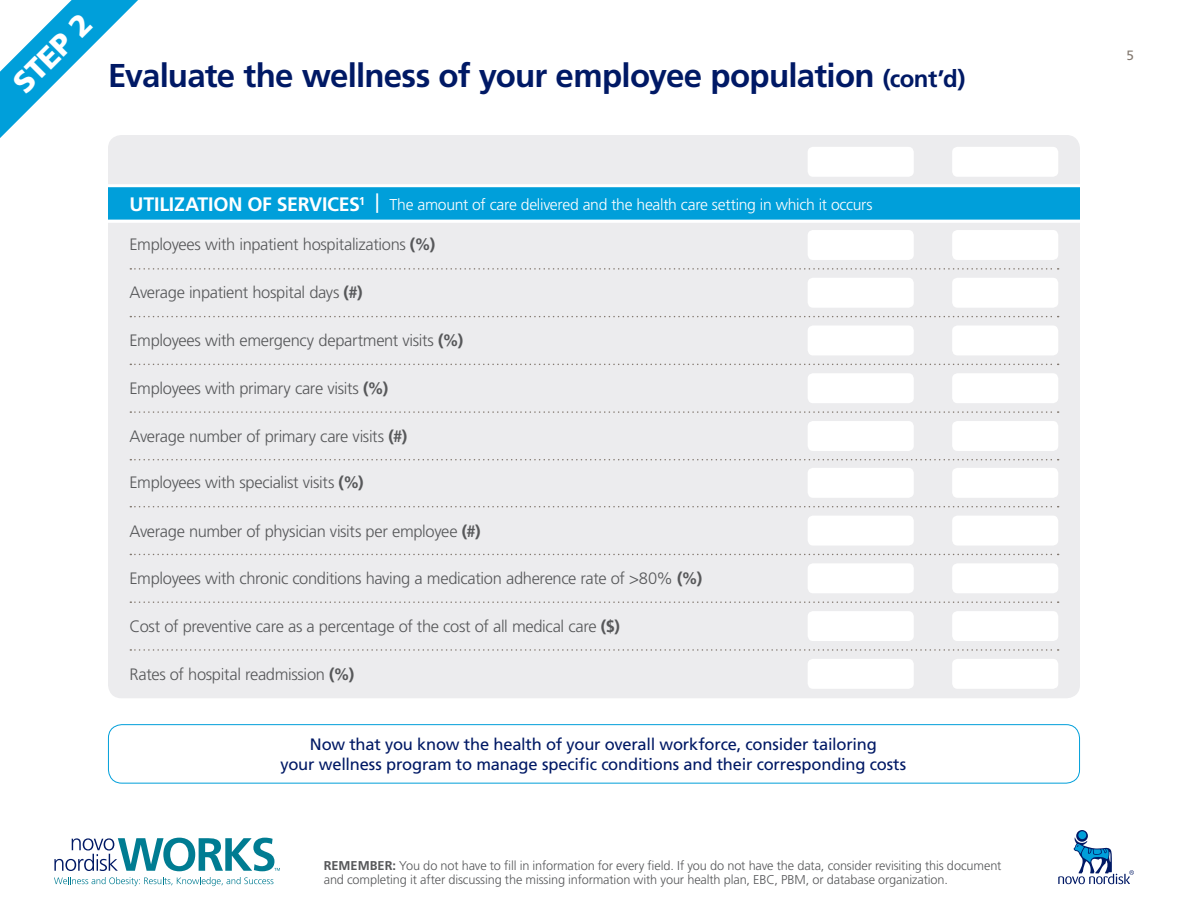
<style>
.page{position:relative;width:1188px;height:918px;background:#fff}
.page>*{position:absolute;margin:0;border:0;box-sizing:border-box;transform-origin:0 0}
.t1{font:700 33px "Frutiger LT Std";letter-spacing:-.02em;color:#001965}
.t2{font:900 30px "Frutiger LT Std";color:#fff}
.t3{font:300 16.5px "Frutiger LT Std";letter-spacing:-.02em;color:#57585a}
.t4{font:16.5px/19.8px "Frutiger LT Std";letter-spacing:-.015em;color:#001965;text-align:center}
.t5{font:300 15.75px "Frutiger LT Std";letter-spacing:-.02em;color:#fff}
.t6{font:13.5px "Frutiger LT Std";color:#82786f}
.t7{font:300 12.75px/14.2px "Frutiger LT Std";letter-spacing:-.01em;color:#57585a}
.s1{font-size:24px}
.s2{font-weight:700;font-size:19.5px}
.s3{font-weight:400;font-size:19.5px}
.s4{font-weight:700}
</style>
<div class="page">
<svg style="left:1076px;top:830px;width:12px;height:12px"></svg>
<div style="left:1078px;top:831px;width:8px;height:8px;background:#009fda;border-radius:50%"></div>
<svg style="left:1058px;top:837px;width:76px;height:47px"></svg>
<svg style="left:54px;top:877px;width:219px;height:9px"></svg>
<svg style="left:54px;top:838px;width:226px;height:33px"></svg>
<svg style="left:0;top:0;width:138px;height:138px"></svg>
<div style="left:108px;top:224px;width:972px;height:474px;background:#ececee"></div>
<svg style="left:130px;top:268px;width:929px;height:2px;background:#d8d6d6"></svg>
<svg style="left:130px;top:506px;width:929px;height:1px"></svg>
<svg style="left:130px;top:316px;width:929px;height:1px"></svg>
<svg style="left:130px;top:554px;width:929px;height:1px"></svg>
<svg style="left:130px;top:364px;width:929px;height:1px"></svg>
<svg style="left:130px;top:601px;width:929px;height:2px;background:#d8d6d6"></svg>
<svg style="left:130px;top:411px;width:929px;height:2px;background:#d8d6d6"></svg>
<svg style="left:130px;top:459px;width:929px;height:1px"></svg>
<svg style="left:130px;top:649px;width:929px;height:2px;background:#d8d6d6"></svg>
<div style="left:808px;top:230px;width:106px;height:30px;background:#fff;border-radius:5px"></div>
<div style="left:952px;top:230px;width:106px;height:30px;background:#fff;border-radius:5px"></div>
<div style="left:808px;top:468px;width:106px;height:30px;background:#fff;border-radius:5px"></div>
<div style="left:952px;top:468px;width:106px;height:30px;background:#fff;border-radius:5px"></div>
<div style="left:808px;top:278px;width:106px;height:30px;background:#fff;border-radius:5px"></div>
<div style="left:952px;top:278px;width:106px;height:30px;background:#fff;border-radius:5px"></div>
<div style="left:808px;top:516px;width:106px;height:30px;background:#fff;border-radius:5px"></div>
<div style="left:952px;top:516px;width:106px;height:30px;background:#fff;border-radius:5px"></div>
<div style="left:808px;top:326px;width:106px;height:29px;background:#fff;border-radius:5px"></div>
<div style="left:952px;top:326px;width:106px;height:29px;background:#fff;border-radius:5px"></div>
<div style="left:808px;top:563px;width:106px;height:30px;background:#fff;border-radius:5px"></div>
<div style="left:952px;top:563px;width:106px;height:30px;background:#fff;border-radius:5px"></div>
<div style="left:808px;top:373px;width:106px;height:30px;background:#fff;border-radius:5px"></div>
<div style="left:952px;top:373px;width:106px;height:30px;background:#fff;border-radius:5px"></div>
<div style="left:808px;top:611px;width:106px;height:30px;background:#fff;border-radius:5px"></div>
<div style="left:952px;top:611px;width:106px;height:30px;background:#fff;border-radius:5px"></div>
<div style="left:808px;top:421px;width:106px;height:30px;background:#fff;border-radius:5px"></div>
<div style="left:952px;top:421px;width:106px;height:30px;background:#fff;border-radius:5px"></div>
<div style="left:808px;top:659px;width:106px;height:30px;background:#fff;border-radius:5px"></div>
<div style="left:952px;top:659px;width:106px;height:30px;background:#fff;border-radius:5px"></div>
<div style="left:108px;top:135px;width:972px;height:48px;background:#ececee"></div>
<div style="left:808px;top:147px;width:106px;height:30px;background:#fff;border-radius:5px"></div>
<div style="left:952px;top:147px;width:106px;height:30px;background:#fff;border-radius:5px"></div>
<div style="left:108px;top:724px;width:972px;height:60px;border:1px solid #009fda;border-radius:14px"></div>
<svg style="left:108px;top:183px;width:972px;height:41px;background:#34b2e0"></svg>
<p class="t2" style="left:5px;top:74px;width:99px;rotate:-45deg">STEP 2</p>
<p class="t1" style="left:108px;top:56px;width:859px">Evaluate the wellness of your employee population <span class="s1">(cont’d)</span></p>
<p class="t5" style="left:130px;top:195px;width:744px"><span class="s2">UTILIZATION OF SERVICES</span><sup>1</sup> <span class="s3">|</span> The amount of care delivered and the health care setting in which it occurs</p>
<p class="t3" style="left:130px;top:235px;width:307px">Employees with inpatient hospitalizations <span class="s4">(%)</span></p>
<p class="t3" style="left:130px;top:283px;width:235px">Average inpatient hospital days <span class="s4">(#)</span></p>
<p class="t3" style="left:130px;top:331px;width:335px">Employees with emergency department visits <span class="s4">(%)</span></p>
<p class="t3" style="left:130px;top:379px;width:260px">Employees with primary care visits <span class="s4">(%)</span></p>
<p class="t3" style="left:130px;top:427px;width:279px">Average number of primary care visits <span class="s4">(#)</span></p>
<p class="t3" style="left:130px;top:473px;width:236px">Employees with specialist visits <span class="s4">(%)</span></p>
<p class="t3" style="left:130px;top:522px;width:353px">Average number of physician visits per employee <span class="s4">(#)</span></p>
<p class="t3" style="left:130px;top:569px;width:574px">Employees with chronic conditions having a medication adherence rate of &gt;80% <span class="s4">(%)</span></p>
<p class="t3" style="left:130px;top:617px;width:492px">Cost of preventive care as a percentage of the cost of all medical care <span class="s4">($)</span></p>
<p class="t3" style="left:130px;top:665px;width:226px">Rates of hospital readmission <span class="s4">(%)</span></p>
<p class="t4" style="left:281px;top:735px;width:627px">Now that you know the health of your overall workforce, consider tailoring<br>your wellness program to manage specific conditions and their corresponding costs</p>
<p class="t7" style="left:324px;top:859px;width:679px"><span class="s4">REMEMBER:</span> You do not have to fill in information for every field. If you do not have the data, consider revisiting this document and completing it after discussing the missing information with your health plan, EBC, PBM, or database organization.</p>
<p class="t6" style="left:1126px;top:47px;width:9px">5</p>
</div>
